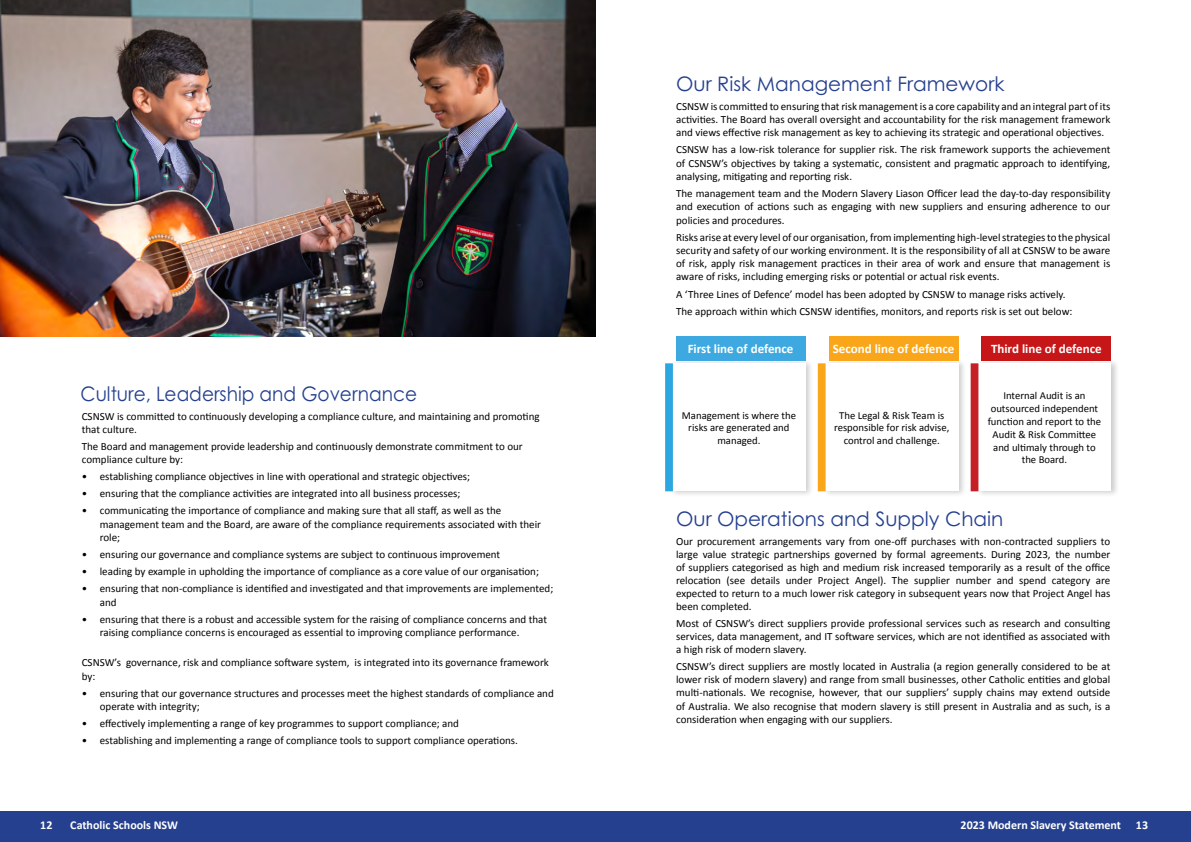
<style>
.page{position:relative;width:1191px;height:842px;background:#fff}
.page>*{position:absolute;margin:0;border:0;box-sizing:border-box;transform-origin:0 0}
.CW_Normal{font:20px "Century Gothic Pro";color:#25408f}
.CW_Normal-2{font:20px "Century Gothic Pro";color:#25408f;scale:.93 1}
.t1{font:700 13px "Calibri";color:#fff}
.t2{font:700 12px "Calibri";color:#fff}
.CW_Normal-3{font:11px/13.2px "Calibri";color:#000}
.t3{font:10.7px/12.8px "Calibri";color:#000;text-align:center}
</style>
<div class="page">
<img style="left:0;top:0;width:595px;height:336px">
<div style="left:669px;top:358px;width:145px;height:139px;background:#000;opacity:.2"></div>
<div style="left:672px;top:363px;width:134px;height:128px;background:#fff"></div>
<div style="left:665px;top:363px;width:8px;height:128px;background:#2da7df"></div>
<div style="left:822px;top:358px;width:145px;height:139px;background:#000;opacity:.2"></div>
<div style="left:825px;top:363px;width:133px;height:128px;background:#fff"></div>
<div style="left:818px;top:363px;width:7px;height:128px;background:#faa61a"></div>
<div style="left:974px;top:358px;width:145px;height:139px;background:#000;opacity:.2"></div>
<div style="left:977px;top:363px;width:134px;height:128px;background:#fff"></div>
<div style="left:970px;top:363px;width:8px;height:128px;background:#c52026"></div>
<div style="left:675px;top:336px;width:130px;height:25px;background:#3ea9e0"></div>
<div style="left:828px;top:336px;width:130px;height:25px;background:#faa61a"></div>
<div style="left:981px;top:336px;width:130px;height:25px;background:#c71618"></div>
<div style="left:0;top:811px;width:1191px;height:31px;background:#25408f"></div>
<p class="CW_Normal" style="left:676px;top:72px;width:330px">Our Risk Management Framework</p>
<p class="CW_Normal-3" style="left:676px;top:99px;width:436px;text-align:justify">CSNSW is committed to ensuring that risk management is a core capability and an integral part of its activities. The Board has overall oversight and accountability for the risk management framework and views effective risk management as key to achieving its strategic and operational objectives.</p>
<p class="CW_Normal-3" style="left:676px;top:143px;width:436px;text-align:justify">CSNSW has a low-risk tolerance for supplier risk. The risk framework supports the achievement of CSNSW’s objectives by taking a systematic, consistent and pragmatic approach to identifying, analysing, mitigating and reporting risk.</p>
<p class="CW_Normal-3" style="left:676px;top:187px;width:436px;text-align:justify">The management team and the Modern Slavery Liason Officer lead the day-to-day responsibility and execution of actions such as engaging with new suppliers and ensuring adherence to our policies and procedures.</p>
<p class="CW_Normal-3" style="left:676px;top:230px;width:436px;text-align:justify">Risks arise at every level of our organisation, from implementing high-level strategies to the physical security and safety of our working environment. It is the responsibility of all at CSNSW to be aware of risk, apply risk management practices in their area of work and ensure that management is aware of risks, including emerging risks or potential or actual risk events.</p>
<p class="CW_Normal-3" style="left:676px;top:287px;width:391px">A ‘Three Lines of Defence’ model has been adopted by CSNSW to manage risks actively.</p>
<p class="CW_Normal-3" style="left:676px;top:304px;width:398px">The approach within which CSNSW identifies, monitors, and reports risk is set out below:</p>
<p class="CW_Normal-2" style="left:81px;top:382px;width:363px">Culture, Leadership and Governance</p>
<p class="CW_Normal-3" style="left:82px;top:409px;width:459px">CSNSW is committed to continuously developing a compliance culture, and maintaining and promoting that culture.</p>
<p class="CW_Normal-3" style="left:82px;top:439px;width:442px">The Board and management provide leadership and continuously demonstrate commitment to our compliance culture by:</p>
<p class="CW_Normal-3" style="left:82px;top:469px;width:390px">• establishing compliance objectives in line with operational and strategic objectives;</p>
<p class="CW_Normal-3" style="left:82px;top:487px;width:380px">• ensuring that the compliance activities are integrated into all business processes;</p>
<p class="CW_Normal-3" style="left:100px;top:504px;width:443px;text-indent:-18px">• communicating the importance of compliance and making sure that all staff, as well as the management team and the Board, are aware of the compliance requirements associated with their role;</p>
<p class="CW_Normal-3" style="left:82px;top:547px;width:420px">• ensuring our governance and compliance systems are subject to continuous improvement</p>
<p class="CW_Normal-3" style="left:82px;top:565px;width:459px">• leading by example in upholding the importance of compliance as a core value of our organisation;</p>
<p class="CW_Normal-3" style="left:100px;top:582px;width:455px;text-indent:-18px">• ensuring that non-compliance is identified and investigated and that improvements are implemented; and</p>
<p class="CW_Normal-3" style="left:100px;top:612px;width:449px;text-indent:-18px">• ensuring that there is a robust and accessible system for the raising of compliance concerns and that raising compliance concerns is encouraged as essential to improving compliance performance.</p>
<p class="CW_Normal-3" style="left:82px;top:656px;width:468px">CSNSW’s governance, risk and compliance software system, is integrated into its governance framework by:</p>
<p class="CW_Normal-3" style="left:100px;top:686px;width:455px;text-indent:-18px">• ensuring that our governance structures and processes meet the highest standards of compliance and operate with integrity;</p>
<p class="CW_Normal-3" style="left:82px;top:717px;width:379px">• effectively implementing a range of key programmes to support compliance; and</p>
<p class="CW_Normal-3" style="left:82px;top:734px;width:438px">• establishing and implementing a range of compliance tools to support compliance operations.</p>
<p class="t1" style="left:687px;top:340px;width:107px">First line of defence</p>
<p class="t1" style="left:832px;top:340px;width:123px">Second line of defence</p>
<p class="t1" style="left:991px;top:340px;width:112px">Third line of defence</p>
<p class="t3" style="left:682px;top:408px;width:116px">Management is where the risks are generated and managed.</p>
<p class="t3" style="left:834px;top:408px;width:117px">The Legal &amp; Risk Team is responsible for risk advise, control and challenge.</p>
<p class="t3" style="left:987px;top:389px;width:115px">Internal Audit is an outsourced independent function and report to the<br>Audit &amp; Risk Committee and ultimaly through to the Board.</p>
<p class="CW_Normal" style="left:676px;top:507px;width:329px">Our Operations and Supply Chain</p>
<p class="CW_Normal-3" style="left:676px;top:534px;width:436px;text-align:justify">Our procurement arrangements vary from one-off purchases with non-contracted suppliers to large value strategic partnerships governed by formal agreements. During 2023, the number of suppliers categorised as high and medium risk increased temporarily as a result of the office relocation (see details under Project Angel). The supplier number and spend category are expected to return to a much lower risk category in subsequent years now that Project Angel has been completed.</p>
<p class="CW_Normal-3" style="left:676px;top:616px;width:436px;text-align:justify">Most of CSNSW’s direct suppliers provide professional services such as research and consulting services, data management, and IT software services, which are not identified as associated with a high risk of modern slavery.</p>
<p class="CW_Normal-3" style="left:676px;top:659px;width:436px;text-align:justify">CSNSW’s direct suppliers are mostly located in Australia (a region generally considered to be at lower risk of modern slavery) and range from small businesses, other Catholic entities and global multi-nationals. We recognise, however, that our suppliers’ supply chains may extend outside of Australia. We also recognise that modern slavery is still present in Australia and as such, is a consideration when engaging with our suppliers.</p>
<p class="t2" style="left:40px;top:816px;width:14px">12</p>
<p class="t2" style="left:70px;top:816px;width:109px">Catholic Schools NSW</p>
<p class="t2" style="left:960px;top:816px;width:189px">2023 Modern Slavery Statement 13</p>
</div>
